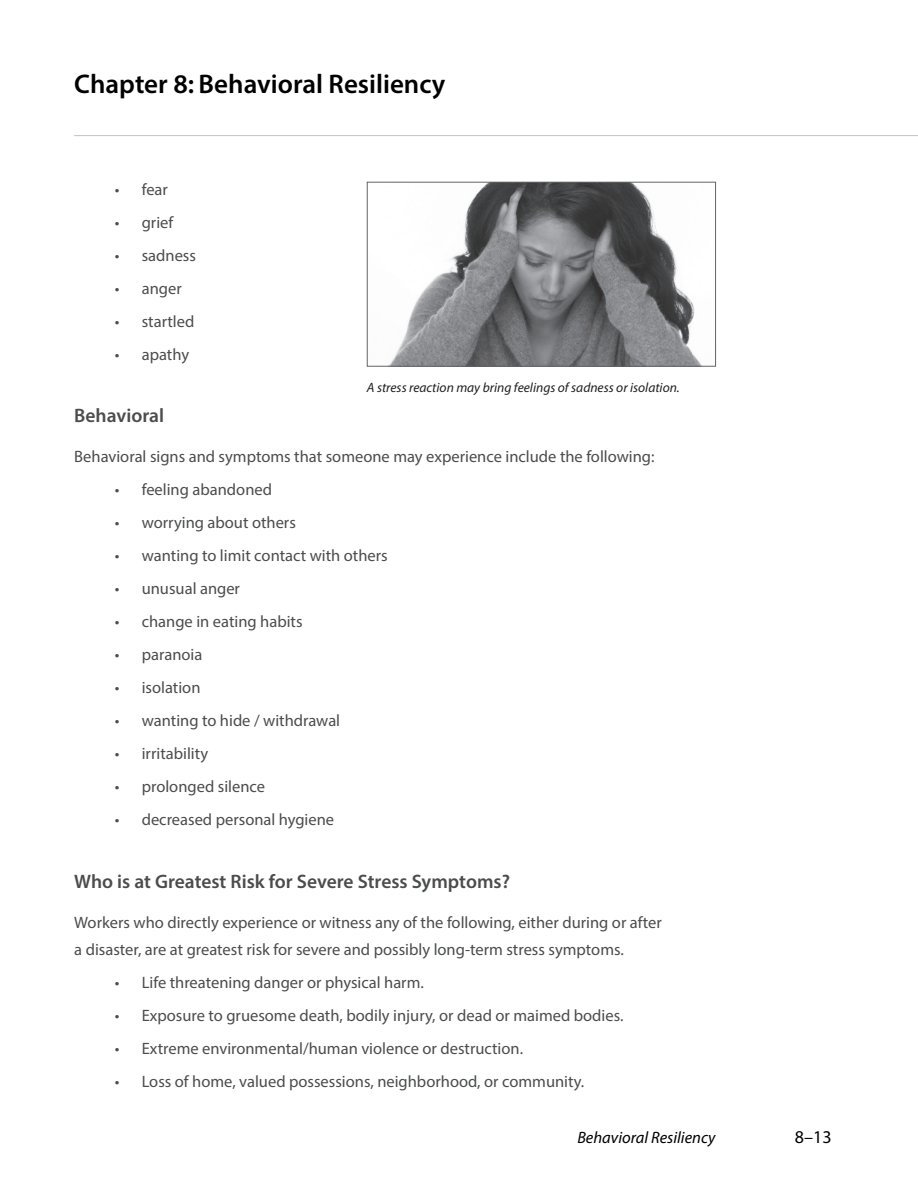
<style>
.page{position:relative;width:918px;height:1188px;background:#fff}
.page>*{position:absolute;margin:0;border:0;box-sizing:border-box;transform-origin:0 0}
.t1{font:600 27px "Myriad Pro";color:#000}
.Participant-Header_L{font:600 19.5px "Myriad Pro";color:#4b4c4d}
.t2{font:18px "Myriad Pro";color:#000}
.Participant-Paragrap{font:16.5px/27px "Myriad Pro";color:#4b4c4d}
.t3{font:italic 16.5px "Myriad Pro";color:#000}
.Participant-Caption{font:italic 13.5px "Myriad Pro";color:#231f20}
</style>
<div class="page">
<hr style="left:74px;top:135px;width:844px;height:1px;background:#c7c8ca">
<img style="left:389px;top:184px;width:312px;height:181px">
<div style="left:367px;top:182px;width:349px;height:185px;border:1px solid #636366"></div>
<h1 class="t1" style="left:74px;top:67px;width:373px">Chapter 8: Behavioral Resiliency</h1>
<p class="Participant-Paragrap" style="left:115px;top:175px;width:55px">• fear</p>
<p class="Participant-Paragrap" style="left:115px;top:208px;width:60px">• grief</p>
<p class="Participant-Paragrap" style="left:115px;top:241px;width:83px">• sadness</p>
<p class="Participant-Paragrap" style="left:115px;top:274px;width:68px">• anger</p>
<p class="Participant-Paragrap" style="left:115px;top:307px;width:81px">• startled</p>
<p class="Participant-Paragrap" style="left:115px;top:340px;width:76px">• apathy</p>
<p class="Participant-Caption" style="left:367px;top:379px;width:314px">A stress reaction may bring feelings of sadness or isolation.</p>
<p class="Participant-Header_L" style="left:74px;top:403px;width:91px">Behavioral</p>
<p class="Participant-Paragrap" style="left:74px;top:443px;width:582px">Behavioral signs and symptoms that someone may experience include the following:</p>
<p class="Participant-Paragrap" style="left:115px;top:476px;width:159px">• feeling abandoned</p>
<p class="Participant-Paragrap" style="left:115px;top:509px;width:183px">• worrying about others</p>
<p class="Participant-Paragrap" style="left:115px;top:542px;width:274px">• wanting to limit contact with others</p>
<p class="Participant-Paragrap" style="left:115px;top:575px;width:127px">• unusual anger</p>
<p class="Participant-Paragrap" style="left:115px;top:608px;width:189px">• change in eating habits</p>
<p class="Participant-Paragrap" style="left:115px;top:641px;width:89px">• paranoia</p>
<p class="Participant-Paragrap" style="left:115px;top:674px;width:87px">• isolation</p>
<p class="Participant-Paragrap" style="left:115px;top:707px;width:227px">• wanting to hide / withdrawal</p>
<p class="Participant-Paragrap" style="left:115px;top:740px;width:95px">• irritability</p>
<p class="Participant-Paragrap" style="left:115px;top:773px;width:152px">• prolonged silence</p>
<p class="Participant-Paragrap" style="left:115px;top:806px;width:221px">• decreased personal hygiene</p>
<p class="Participant-Header_L" style="left:74px;top:869px;width:437px">Who is at Greatest Risk for Severe Stress Symptoms?</p>
<p class="Participant-Paragrap" style="left:74px;top:909px;width:589px">Workers who directly experience or witness any of the following, either during or after a disaster, are at greatest risk for severe and possibly long-term stress symptoms.</p>
<p class="Participant-Paragrap" style="left:115px;top:969px;width:311px">• Life threatening danger or physical harm.</p>
<p class="Participant-Paragrap" style="left:115px;top:1002px;width:510px">• Exposure to gruesome death, bodily injury, or dead or maimed bodies.</p>
<p class="Participant-Paragrap" style="left:115px;top:1035px;width:410px">• Extreme environmental/human violence or destruction.</p>
<p class="Participant-Paragrap" style="left:115px;top:1068px;width:471px">• Loss of home, valued possessions, neighborhood, or community.</p>
<p class="t3" style="left:577px;top:1128px;width:140px">Behavioral Resiliency</p>
<p class="t2" style="left:795px;top:1126px;width:38px">8–13</p>
</div>
